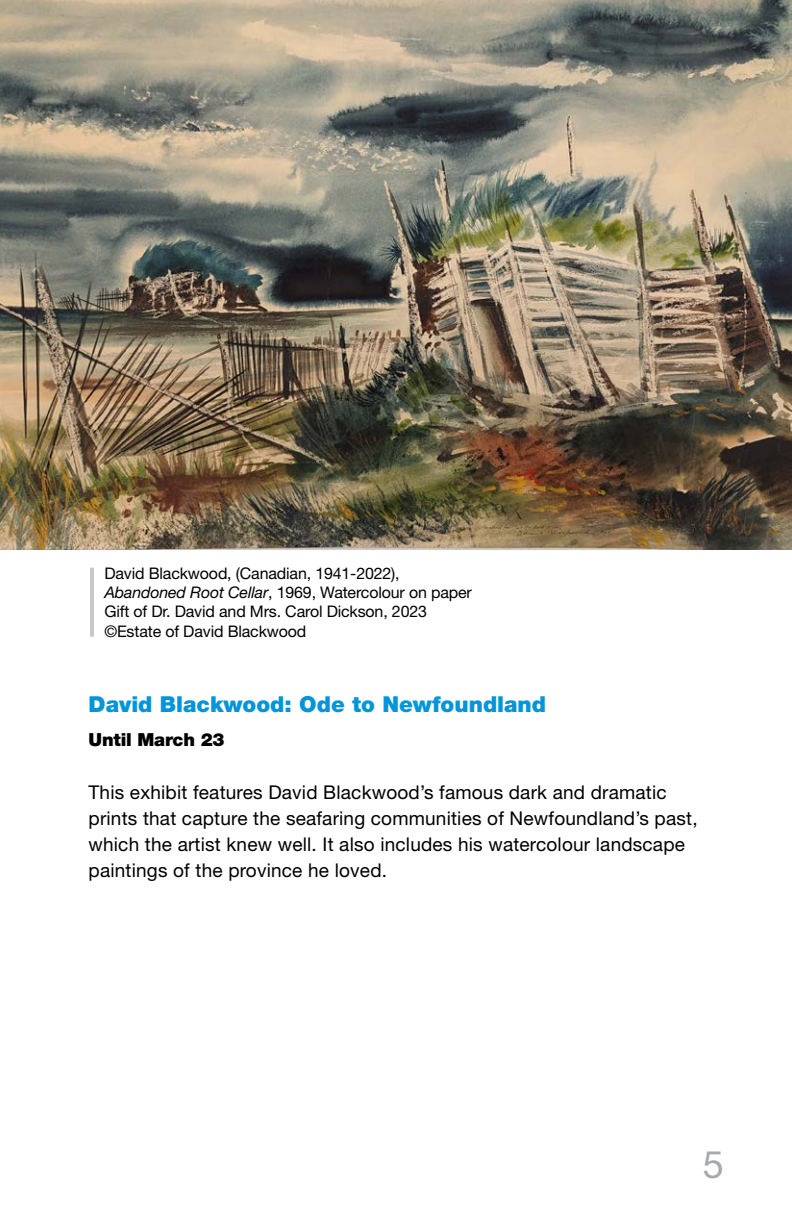
<style>
.page{position:relative;width:792px;height:1224px;background:#fff}
.page>*{position:absolute;margin:0;border:0;box-sizing:border-box;transform-origin:0 0}
.t1{font:38px "Helvetica Neue LT Std";color:#a7a9ac}
.H5_Exibit_Title{font:900 22px "Helvetica Neue LT Std";color:#0095da}
.P_body_text{font:19px/26px "Helvetica Neue LT Std";letter-spacing:.01em;color:#000}
.Dates{font:900 18px "Helvetica Neue LT Std";letter-spacing:-.01em;color:#000}
.t2{font:16px/19.2px "Helvetica Neue LT Std";letter-spacing:-.01em;color:#000}
.s1{font-style:italic}
</style>
<div class="page">
<img style="left:0;top:0;width:792px;height:550px">
<hr style="left:90px;top:568px;width:4px;height:69px;background:#c7c8ca">
<p class="t2" style="left:104px;top:564px;width:369px">David Blackwood, (Canadian, 1941-2022), <span class="s1">Abandoned Root Cellar</span>, 1969, Watercolour on paper Gift of Dr. David and Mrs. Carol Dickson, 2023 ©Estate of David Blackwood</p>
<h5 class="H5_Exibit_Title" style="left:89px;top:691px;width:459px">David Blackwood: Ode to Newfoundland</h5>
<p class="Dates" style="left:89px;top:729px;width:138px">Until March 23</p>
<p class="P_body_text" style="left:89px;top:779px;width:611px">This exhibit features David Blackwood’s famous dark and dramatic prints that capture the seafaring communities of Newfoundland’s past, which the artist knew well. It also includes his watercolour landscape paintings of the province he loved.</p>
<h1 class="t1" style="left:703px;top:1141px;width:23px">5</h1>
</div>
